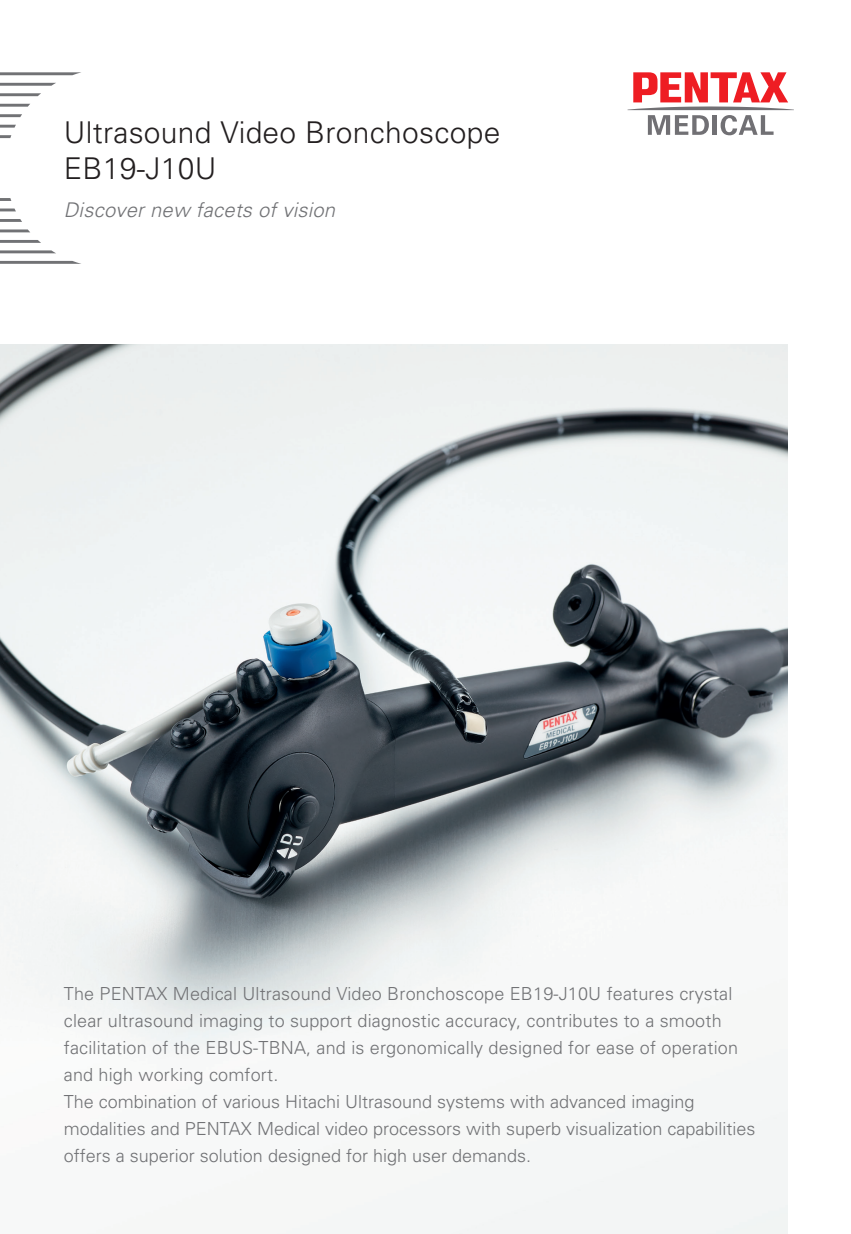
<style>
.page{position:relative;width:851px;height:1234px;background:#fff}
.page>*{position:absolute;margin:0;border:0;box-sizing:border-box;transform-origin:0 0}
.t1{font:300 30px/36px "Univers";letter-spacing:.01em;color:#231f20}
.t2{font:italic 300 20.25px "Univers";letter-spacing:.01em;color:#717275}
.t3{font:300 18px/27px "Univers";letter-spacing:.01em;color:#717275}
</style>
<div class="page">
<img style="left:0;top:344px;width:787px;height:889px">
<svg style="left:627px;top:72px;width:166px;height:63px"></svg>
<svg style="left:0;top:72px;width:81px;height:3px"></svg>
<svg style="left:0;top:83px;width:56px;height:3px"></svg>
<svg style="left:0;top:93px;width:41px;height:3px"></svg>
<svg style="left:0;top:104px;width:30px;height:3px"></svg>
<svg style="left:0;top:114px;width:22px;height:3px"></svg>
<svg style="left:0;top:125px;width:16px;height:3px"></svg>
<svg style="left:0;top:135px;width:11px;height:3px"></svg>
<svg style="left:0;top:198px;width:11px;height:3px"></svg>
<svg style="left:0;top:208px;width:16px;height:3px"></svg>
<svg style="left:0;top:219px;width:22px;height:3px"></svg>
<svg style="left:0;top:229px;width:30px;height:3px"></svg>
<svg style="left:0;top:240px;width:41px;height:3px"></svg>
<svg style="left:0;top:250px;width:56px;height:3px"></svg>
<svg style="left:0;top:261px;width:81px;height:3px"></svg>
<h1 class="t1" style="left:64px;top:114px;width:438px">Ultrasound Video Bronchoscope<br>EB19-J10U</h1>
<p class="t2" style="left:64px;top:197px;width:273px">Discover new facets of vision</p>
<p class="t3" style="left:64px;top:979px;width:693px">The PENTAX Medical Ultrasound Video Bronchoscope EB19-J10U features crystal clear ultrasound imaging to support diagnostic accuracy, contributes to a smooth facilitation of the EBUS-TBNA, and is ergonomically designed for ease of operation and high working comfort.<br>The combination of various Hitachi Ultrasound systems with advanced imaging modalities and PENTAX Medical video processors with superb visualization capabilities offers a superior solution designed for high user demands.</p>
</div>
